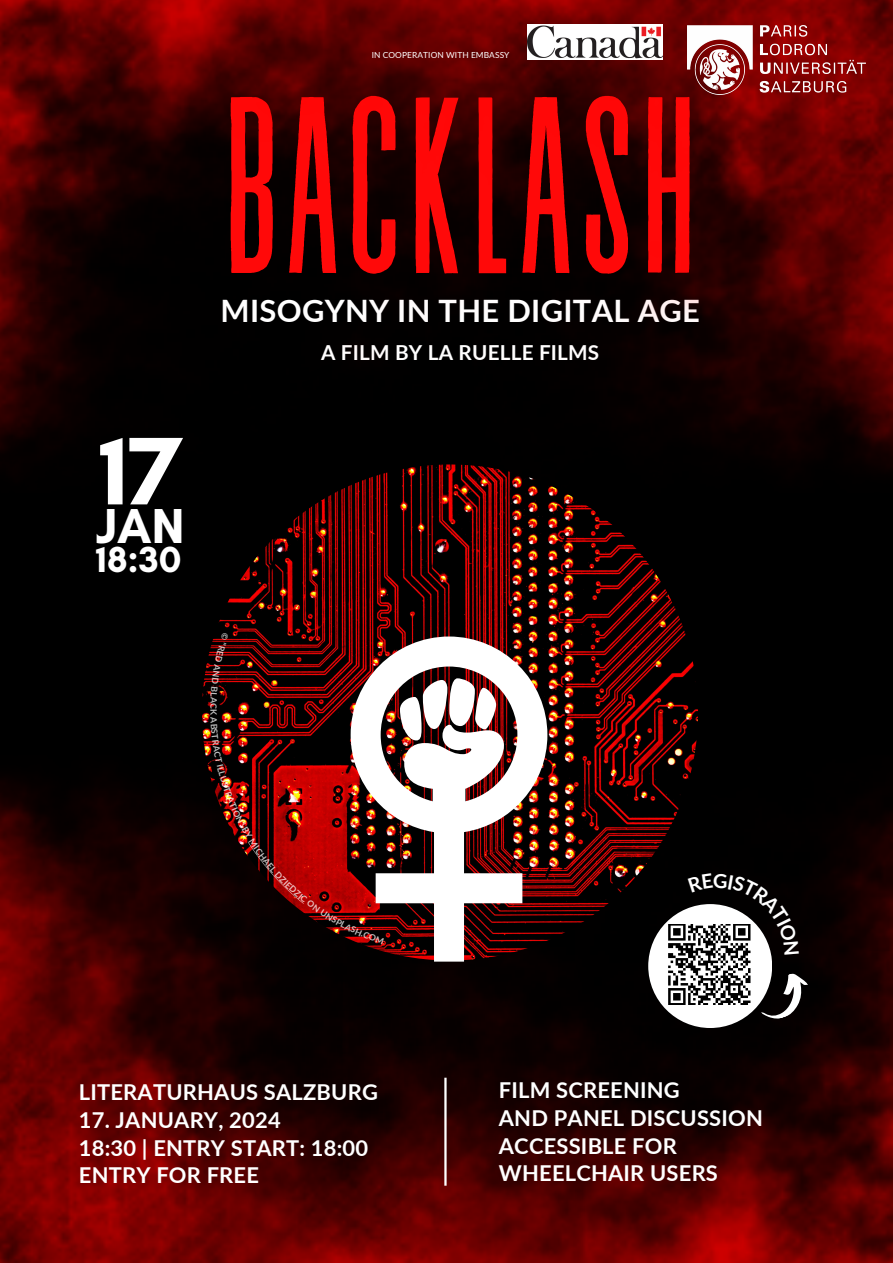
<style>
.page{position:relative;width:893px;height:1263px;background:#000}
.page>*{position:absolute;margin:0;border:0;box-sizing:border-box;transform-origin:0 0}
.t1{font:250.73px "Revive 80 Tall";letter-spacing:.01em;color:#ff0a0a}
.t2{font:700 97.8px "Glacial Indifference";color:#fff}
.t3{font:700 49.95px "Glacial Indifference";color:#fff}
.t4{font:700 36.9px "Glacial Indifference";color:#fff}
.t5{font:700 30.9px "Lato";letter-spacing:.01em;color:#fff}
.t6{font:700 21.9px "Lato";letter-spacing:.01em;color:#fff}
.t7{font:700 20.7px "Lato";letter-spacing:.01em;color:#fff}
.t8{font:8.4px "Lato";letter-spacing:.01em;color:#fff}
</style>
<div class="page">
<img style="left:0;top:756px;width:893px;height:507px">
<img style="left:0;top:0;width:892px;height:470px">
<hr style="left:444px;top:1078px;width:2px;height:108px;background:#fff">
<img style="left:202px;top:464px;width:496px;height:496px;border-radius:50%">
<svg style="left:351px;top:636px;width:196px;height:325px"></svg>
<img style="left:687px;top:26px;width:178px;height:69px">
<div style="left:648px;top:904px;width:124px;height:124px;background:#fff;border-radius:50%"></div>
<svg style="left:752px;top:969px;width:63px;height:55px"></svg>
<img style="left:668px;top:924px;width:82px;height:81px">
<img style="left:527px;top:25px;width:135px;height:35px">
<svg style="left:210px;top:632px;width:174px;height:312px"></svg>
<svg style="left:688px;top:873px;width:111px;height:82px"></svg>
<p class="t8" style="left:372px;top:50px;width:139px">IN COOPERATION WITH EMBASSY</p>
<p class="t2" style="left:99px;top:411px;width:84px">17</p>
<p class="t3" style="left:96px;top:495px;width:90px">JAN</p>
<p class="t4" style="left:96px;top:536px;width:87px">18:30</p>
<p class="t1" style="left:222px;top:58px;width:478px">BACKLASH</p>
<p class="t5" style="left:220px;top:291px;width:481px">MISOGYNY IN THE DIGITAL AGE</p>
<p class="t7" style="left:321px;top:339px;width:280px">A FILM BY LA RUELLE FILMS</p>
<p class="t6" style="left:79px;top:1079px;width:300px">LITERATURHAUS SALZBURG</p>
<p class="t6" style="left:79px;top:1106px;width:203px">17. JANUARY, 2024</p>
<p class="t6" style="left:79px;top:1134px;width:291px">18:30 | ENTRY START: 18:00</p>
<p class="t6" style="left:79px;top:1161px;width:182px">ENTRY FOR FREE</p>
<p class="t6" style="left:499px;top:1077px;width:182px">FILM SCREENING</p>
<p class="t6" style="left:499px;top:1104px;width:265px">AND PANEL DISCUSSION</p>
<p class="t6" style="left:499px;top:1132px;width:179px">ACCESSIBLE FOR</p>
<p class="t6" style="left:499px;top:1159px;width:221px">WHEELCHAIR USERS</p>
</div>
